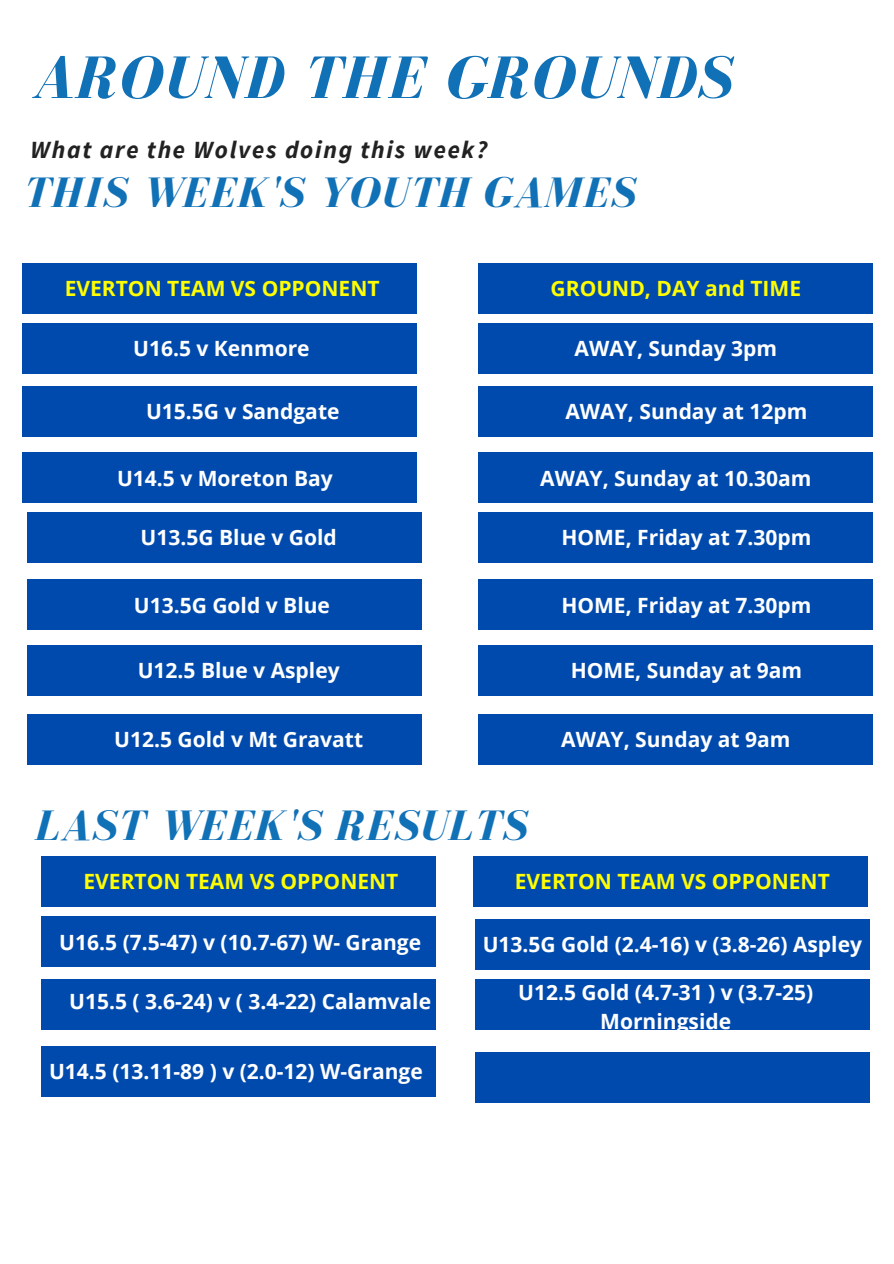
<style>
.page{position:relative;width:894px;height:1264px;background:#fff}
.page>*{position:absolute;margin:0;border:0;box-sizing:border-box;transform-origin:0 0}
.t1{font:italic 700 61.8px "Bodoni FLF";letter-spacing:.03em;color:#1171b6}
.t2{font:italic 700 43.8px "Bodoni FLF";letter-spacing:.03em;color:#1171b6}
.t3{font:italic 700 24.6px "Source Sans Pro";letter-spacing:.07em;color:#222}
.t4{font:700 21px/29.2px "Open Sans";color:#fff;text-align:center}
.t5{font:700 21px "Open Sans";color:#fefd02}
</style>
<div class="page">
<div style="left:23px;top:323px;width:394px;height:51px;background:#004aad"></div>
<div style="left:23px;top:386px;width:394px;height:51px;background:#004aad"></div>
<div style="left:23px;top:452px;width:394px;height:51px;background:#004aad"></div>
<div style="left:28px;top:512px;width:394px;height:50px;background:#004aad"></div>
<div style="left:28px;top:579px;width:394px;height:51px;background:#004aad"></div>
<div style="left:28px;top:645px;width:394px;height:50px;background:#004aad"></div>
<div style="left:478px;top:323px;width:394px;height:51px;background:#004aad"></div>
<div style="left:478px;top:386px;width:394px;height:51px;background:#004aad"></div>
<div style="left:478px;top:452px;width:394px;height:51px;background:#004aad"></div>
<div style="left:478px;top:512px;width:394px;height:50px;background:#004aad"></div>
<div style="left:478px;top:579px;width:394px;height:51px;background:#004aad"></div>
<div style="left:478px;top:645px;width:394px;height:50px;background:#004aad"></div>
<div style="left:478px;top:263px;width:394px;height:50px;background:#004aad"></div>
<div style="left:23px;top:263px;width:394px;height:50px;background:#004aad"></div>
<div style="left:28px;top:714px;width:394px;height:50px;background:#004aad"></div>
<div style="left:478px;top:714px;width:394px;height:50px;background:#004aad"></div>
<div style="left:42px;top:916px;width:393px;height:51px;background:#004aad"></div>
<div style="left:42px;top:979px;width:393px;height:51px;background:#004aad"></div>
<div style="left:42px;top:1045px;width:393px;height:51px;background:#004aad"></div>
<div style="left:475px;top:919px;width:394px;height:50px;background:#004aad"></div>
<div style="left:475px;top:1051px;width:394px;height:51px;background:#004aad"></div>
<div style="left:42px;top:856px;width:393px;height:50px;background:#004aad"></div>
<div style="left:473px;top:856px;width:393px;height:50px;background:#004aad"></div>
<div style="left:475px;top:979px;width:394px;height:51px;background:#004aad"></div>
<p class="t1" style="left:32px;top:45px;width:700px">AROUND THE GROUNDS</p>
<p class="t3" style="left:31px;top:134px;width:458px">What are the Wolves doing this week?</p>
<p class="t2" style="left:23px;top:169px;width:613px">THIS WEEK'S YOUTH GAMES</p>
<p class="t5" style="left:65px;top:273px;width:316px">EVERTON TEAM VS OPPONENT</p>
<p class="t5" style="left:550px;top:273px;width:252px">GROUND, DAY and TIME</p>
<p class="t4" style="left:133px;top:333px;width:178px">U16.5 v Kenmore</p>
<p class="t4" style="left:574px;top:333px;width:204px">AWAY, Sunday 3pm</p>
<p class="t4" style="left:146px;top:397px;width:195px">U15.5G v Sandgate</p>
<p class="t4" style="left:565px;top:397px;width:243px">AWAY, Sunday at 12pm</p>
<p class="t4" style="left:117px;top:463px;width:217px">U14.5 v Moreton Bay</p>
<p class="t4" style="left:141px;top:522px;width:198px">U13.5G Blue v Gold</p>
<p class="t4" style="left:540px;top:463px;width:273px">AWAY, Sunday at 10.30am</p>
<p class="t4" style="left:561px;top:522px;width:251px">HOME, Friday at 7.30pm</p>
<p class="t4" style="left:134px;top:590px;width:198px">U13.5G Gold v Blue</p>
<p class="t4" style="left:561px;top:590px;width:251px">HOME, Friday at 7.30pm</p>
<p class="t4" style="left:138px;top:655px;width:203px">U12.5 Blue v Aspley</p>
<p class="t4" style="left:570px;top:655px;width:233px">HOME, Sunday at 9am</p>
<p class="t4" style="left:114px;top:724px;width:250px">U12.5 Gold v Mt Gravatt</p>
<p class="t4" style="left:561px;top:724px;width:231px">AWAY, Sunday at 9am</p>
<p class="t2" style="left:35px;top:802px;width:492px">LAST WEEK'S RESULTS</p>
<p class="t5" style="left:514px;top:866px;width:316px">EVERTON TEAM VS OPPONENT</p>
<p class="t5" style="left:83px;top:866px;width:316px">EVERTON TEAM VS OPPONENT</p>
<p class="t4" style="left:59px;top:926px;width:363px">U16.5 (7.5-47) v (10.7-67) W- Grange</p>
<p class="t4" style="left:69px;top:985px;width:363px">U15.5 ( 3.6-24) v ( 3.4-22) Calamvale</p>
<p class="t4" style="left:49px;top:1056px;width:375px">U14.5 (13.11-89 ) v (2.0-12) W-Grange</p>
<p class="t4" style="left:482px;top:929px;width:381px">U13.5G Gold (2.4-16) v (3.8-26) Aspley</p>
<p class="t4" style="left:518px;top:977px;width:296px">U12.5 Gold (4.7-31 ) v (3.7-25)<br>Morningside</p>
</div>
